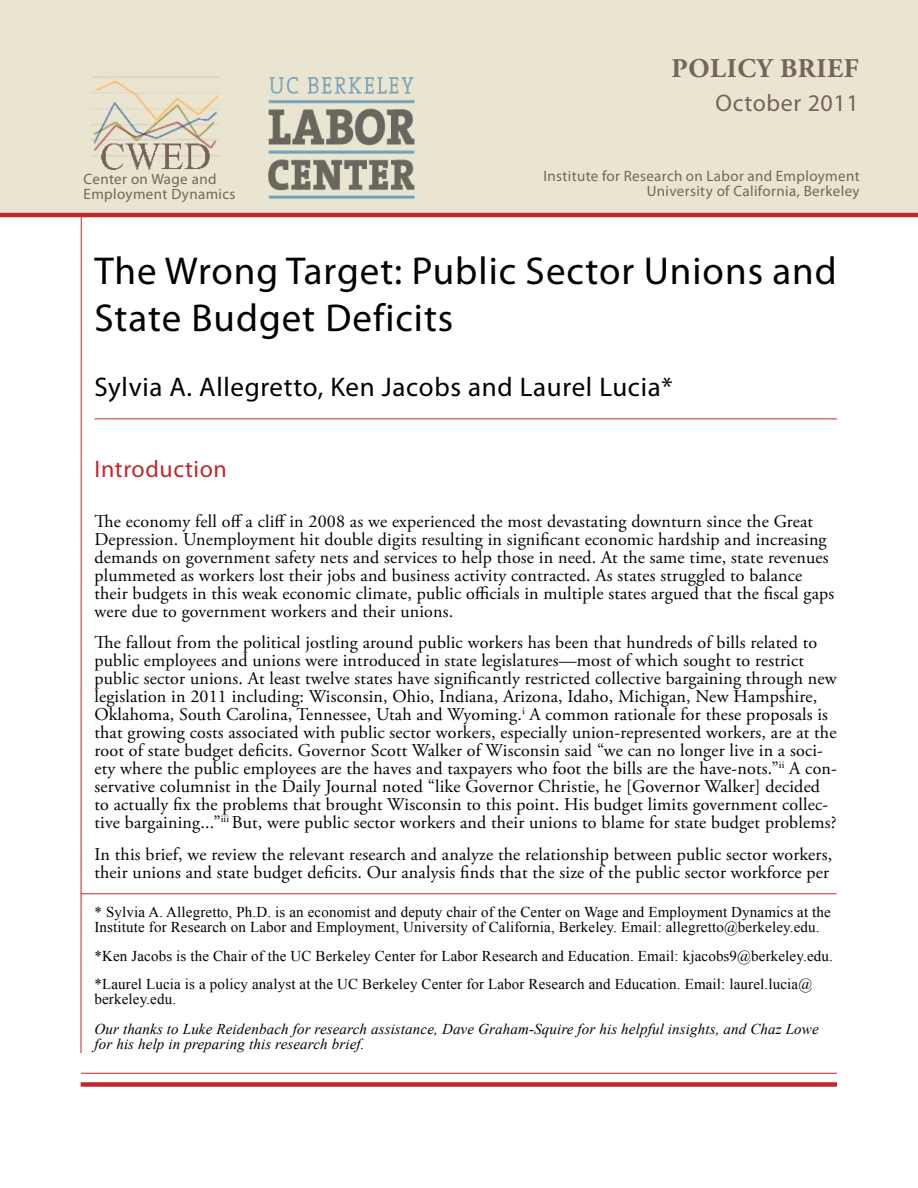
<style>
.page{position:relative;width:918px;height:1188px;background:#fff}
.page>*{position:absolute;margin:0;border:0;box-sizing:border-box;transform-origin:0 0}
.t1{font:39px/46.8px "Myriad Pro";letter-spacing:.025em;color:#000}
.t2{font:27px "Myriad Pro";letter-spacing:.025em;color:#000}
.t3{font:700 27px "Adobe Garamond Pro";letter-spacing:.025em;color:#75645a}
.t4{font:24px "Myriad Pro";letter-spacing:.025em;color:#c1272d}
.t5{font:24px "Myriad Pro";letter-spacing:.025em;color:#75645a}
.t6{font:18px/18px "Adobe Garamond Pro";letter-spacing:.01em;color:#000}
.t7{font:15px/15px "Times New Roman";letter-spacing:.01em;color:#000}
.t8{font:italic 15px/15px "Times New Roman";letter-spacing:.01em;color:#000}
.t9{font:15px/15px "Myriad Pro";letter-spacing:.025em;color:#766558}
</style>
<div class="page">
<div style="left:0;top:0;width:918px;height:215px;background:#e9e5d1"></div>
<hr style="left:0;top:213px;width:918px;height:4px;background:#c1272d">
<hr style="left:94px;top:418px;width:743px;height:1px;background:#c1272d">
<img style="left:91px;top:76px;width:129px;height:95px">
<div style="left:81px;top:1082px;width:756px;height:5px;background:#c1272d"></div>
<hr style="left:81px;top:1073px;width:756px;height:1px;background:#c1272d">
<hr style="left:81px;top:215px;width:1px;height:838px;background:#c1272d">
<img style="left:268px;top:77px;width:147px;height:122px">
<hr style="left:81px;top:893px;width:756px;height:1px;background:#c1272d">
<h2 class="t3" style="left:671px;top:52px;width:189px">POLICY BRIEF</h2>
<h3 class="t5" style="left:716px;top:88px;width:145px">October 2011</h3>
<p class="t9" style="left:84px;top:171px;width:153px">Center on Wage and<br>Employment Dynamics</p>
<p class="t9" style="left:543px;top:168px;width:318px;text-align:right">Institute for Research on Labor and Employment<br>University of California, Berkeley</p>
<h1 class="t1" style="left:94px;top:247px;width:744px">The Wrong Target: Public Sector Unions and<br>State Budget Deficits</h1>
<h2 class="t2" style="left:94px;top:370px;width:580px">Sylvia A. Allegretto, Ken Jacobs and Laurel Lucia*</h2>
<h3 class="t4" style="left:94px;top:454px;width:134px">Introduction</h3>
<p class="t6" style="left:94px;top:512px;width:741px">The economy fell off a cliff in 2008 as we experienced the most devastating downturn since the Great Depression. Unemployment hit double digits resulting in significant economic hardship and increasing demands on government safety nets and services to help those in need. At the same time, state revenues plummeted as workers lost their jobs and business activity contracted. As states struggled to balance their budgets in this weak economic climate, public officials in multiple states argued that the fiscal gaps were due to government workers and their unions.</p>
<p class="t6" style="left:94px;top:634px;width:744px">The fallout from the political jostling around public workers has been that hundreds of bills related to public employees and unions were introduced in state legislatures—most of which sought to restrict public sector unions. At least twelve states have significantly restricted collective bargaining through new legislation in 2011 including: Wisconsin, Ohio, Indiana, Arizona, Idaho, Michigan, New Hampshire, Oklahoma, South Carolina, Tennessee, Utah and Wyoming.<sup>i</sup> A common rationale for these proposals is that growing costs associated with public sector workers, especially union-represented workers, are at the root of state budget deficits. Governor Scott Walker of Wisconsin said “we can no longer live in a soci&shy;ety where the public employees are the haves and taxpayers who foot the bills are the have-nots.”<sup>ii</sup> A con&shy;servative columnist in the Daily Journal noted “like Governor Christie, he [Governor Walker] decided to actually fix the problems that brought Wisconsin to this point. His budget limits government collec&shy;tive bargaining...”<sup>iii</sup> But, were public sector workers and their unions to blame for state budget problems?</p>
<p class="t6" style="left:95px;top:845px;width:739px">In this brief, we review the relevant research and analyze the relationship between public sector workers, their unions and state budget deficits. Our analysis finds that the size of the public sector workforce per</p>
<p class="t7" style="left:94px;top:904px;width:738px">* Sylvia A. Allegretto, Ph.D. is an economist and deputy chair of the Center on Wage and Employment Dynamics at the<br>Institute for Research on Labor and Employment, University of California, Berkeley. Email: allegretto@berkeley.edu.</p>
<p class="t7" style="left:94px;top:941px;width:740px;line-height:28.5px">*Ken Jacobs is the Chair of the UC Berkeley Center for Labor Research and Education. Email: kjacobs9@berkeley.edu. *Laurel Lucia is a policy analyst at the UC Berkeley Center for Labor Research and Education. Email: laurel.lucia@</p>
<p class="t7" style="left:94px;top:991px;width:83px">berkeley.edu.</p>
<p class="t8" style="left:94px;top:1021px;width:726px">Our thanks to Luke Reidenbach for research assistance, Dave Graham-Squire for his helpful insights, and Chaz Lowe for his help in preparing this research brief.</p>
</div>
